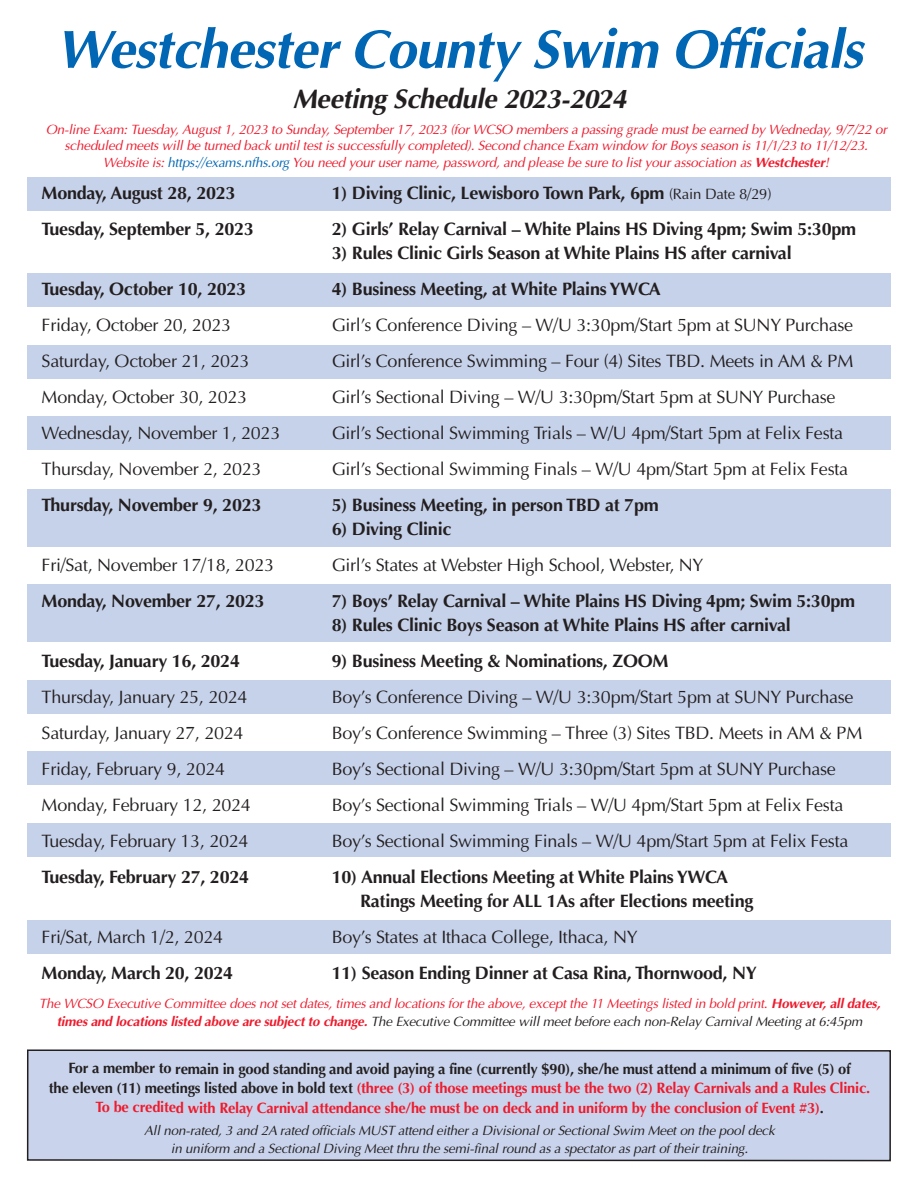
<style>
.page{position:relative;width:918px;height:1188px;background:#fff}
.page>*{position:absolute;margin:0;border:0;box-sizing:border-box;transform-origin:0 0}
.t1{font:italic 700 54px "Optima";letter-spacing:-.015em;color:#0166b3}
.t2{font:italic 700 27px "Optima";letter-spacing:-.015em;color:#231f20}
.t3{font:18px "Optima";letter-spacing:-.015em;color:#231f20}
.t4{font:700 18px/24px "Optima";letter-spacing:-.015em;color:#231f20}
.t5{font:700 15px/19.5px "Optima";letter-spacing:-.015em;color:#ee1b2d;text-align:center}
.t6{font:italic 13.5px/16.5px "Optima";letter-spacing:-.015em;color:#ee1b2d;text-align:center}
.t7{font:italic 13.5px/18px "Optima";letter-spacing:-.015em;color:#231f20;text-align:center}
.s1{color:#0166b3}
.s2{font-weight:700}
.s3{font-weight:400;font-size:15px}
.s4{color:#231f20}
</style>
<div class="page">
<div style="left:27px;top:921px;width:864px;height:33px;background:#c6d2ea"></div>
<div style="left:26px;top:1049px;width:865px;height:113px;background:#c9d4ec"></div>
<div style="left:27px;top:178px;width:864px;height:33px;background:#c6d2ea"></div>
<div style="left:27px;top:273px;width:864px;height:33px;background:#c6d2ea"></div>
<div style="left:27px;top:345px;width:864px;height:33px;background:#c6d2ea"></div>
<div style="left:27px;top:417px;width:864px;height:33px;background:#c6d2ea"></div>
<div style="left:27px;top:489px;width:864px;height:57px;background:#c6d2ea"></div>
<div style="left:27px;top:680px;width:864px;height:33px;background:#c6d2ea"></div>
<div style="left:27px;top:752px;width:864px;height:33px;background:#c6d2ea"></div>
<div style="left:27px;top:823px;width:864px;height:33px;background:#c6d2ea"></div>
<div style="left:27px;top:584px;width:864px;height:58px;background:#c6d2ea"></div>
<h1 class="t1" style="left:56px;top:17px;width:808px">Westchester County Swim Officials</h1>
<h2 class="t2" style="left:293px;top:83px;width:335px">Meeting Schedule 2023-2024</h2>
<p class="t6" style="left:46px;top:121px;width:843px">On-line Exam: Tuesday, August 1, 2023 to Sunday, September 17, 2023 (for WCSO members a passing grade must be earned by Wedneday, 9/7/22 or scheduled meets will be turned back until test is successfully completed). Second chance Exam window for Boys season is 11/1/23 to 11/12/23.<br>Website is: <span class="s1">https://exams.nfhs.org</span> You need your user name, password, and please be sure to list your association as <span class="s2">Westchester</span>!</p>
<p class="t4" style="left:42px;top:181px;width:195px">Monday, August 28, 2023</p>
<p class="t4" style="left:332px;top:181px;width:441px">1) Diving Clinic, Lewisboro Town Park, 6pm <span class="s3">(Rain Date 8/29)</span></p>
<p class="t4" style="left:42px;top:217px;width:214px">Tuesday, September 5, 2023</p>
<p class="t4" style="left:332px;top:217px;width:526px">2) Girls’ Relay Carnival – White Plains HS Diving 4pm; Swim 5:30pm</p>
<p class="t4" style="left:332px;top:241px;width:461px">3) Rules Clinic Girls Season at White Plains HS after carnival</p>
<p class="t4" style="left:42px;top:277px;width:206px">Tuesday, October 10, 2023</p>
<p class="t4" style="left:332px;top:277px;width:331px">4) Business Meeting, at White Plains YWCA</p>
<p class="t3" style="left:42px;top:314px;width:191px">Friday, October 20, 2023</p>
<p class="t3" style="left:332px;top:314px;width:523px">Girl’s Conference Diving – W/U 3:30pm/Start 5pm at SUNY Purchase</p>
<p class="t3" style="left:42px;top:350px;width:210px">Saturday, October 21, 2023</p>
<p class="t3" style="left:332px;top:350px;width:523px">Girl’s Conference Swimming – Four (4) Sites TBD. Meets in AM &amp; PM</p>
<p class="t3" style="left:42px;top:386px;width:207px">Monday, October 30, 2023</p>
<p class="t3" style="left:332px;top:386px;width:505px">Girl’s Sectional Diving – W/U 3:30pm/Start 5pm at SUNY Purchase</p>
<p class="t3" style="left:42px;top:422px;width:240px">Wednesday, November 1, 2023</p>
<p class="t3" style="left:332px;top:422px;width:513px">Girl’s Sectional Swimming Trials – W/U 4pm/Start 5pm at Felix Festa</p>
<p class="t3" style="left:42px;top:458px;width:222px">Thursday, November 2, 2023</p>
<p class="t3" style="left:332px;top:458px;width:518px">Girl’s Sectional Swimming Finals – W/U 4pm/Start 5pm at Felix Festa</p>
<p class="t4" style="left:42px;top:493px;width:221px">Thursday, November 9, 2023</p>
<p class="t4" style="left:332px;top:493px;width:328px">5) Business Meeting, in person TBD at 7pm</p>
<p class="t4" style="left:332px;top:517px;width:121px">6) Diving Clinic</p>
<p class="t3" style="left:42px;top:554px;width:234px">Fri/Sat, November 17/18, 2023</p>
<p class="t3" style="left:332px;top:554px;width:373px">Girl’s States at Webster High School, Webster, NY</p>
<p class="t4" style="left:42px;top:589px;width:224px">Monday, November 27, 2023</p>
<p class="t4" style="left:332px;top:589px;width:525px">7) Boys’ Relay Carnival – White Plains HS Diving 4pm; Swim 5:30pm</p>
<p class="t4" style="left:332px;top:613px;width:460px">8) Rules Clinic Boys Season at White Plains HS after carnival</p>
<p class="t4" style="left:42px;top:649px;width:200px">Tuesday, January 16, 2024</p>
<p class="t4" style="left:332px;top:649px;width:338px">9) Business Meeting &amp; Nominations, ZOOM</p>
<p class="t3" style="left:42px;top:686px;width:208px">Thursday, January 25, 2024</p>
<p class="t3" style="left:332px;top:686px;width:523px">Boy’s Conference Diving – W/U 3:30pm/Start 5pm at SUNY Purchase</p>
<p class="t3" style="left:42px;top:722px;width:204px">Saturday, January 27, 2024</p>
<p class="t3" style="left:332px;top:722px;width:532px">Boy’s Conference Swimming – Three (3) Sites TBD. Meets in AM &amp; PM</p>
<p class="t3" style="left:42px;top:758px;width:185px">Friday, February 9, 2024</p>
<p class="t3" style="left:332px;top:758px;width:506px">Boy’s Sectional Diving – W/U 3:30pm/Start 5pm at SUNY Purchase</p>
<p class="t3" style="left:42px;top:794px;width:211px">Monday, February 12, 2024</p>
<p class="t3" style="left:332px;top:794px;width:513px">Boy’s Sectional Swimming Trials – W/U 4pm/Start 5pm at Felix Festa</p>
<p class="t3" style="left:42px;top:830px;width:209px">Tuesday, February 13, 2024</p>
<p class="t3" style="left:332px;top:830px;width:518px">Boy’s Sectional Swimming Finals – W/U 4pm/Start 5pm at Felix Festa</p>
<p class="t4" style="left:42px;top:865px;width:209px">Tuesday, February 27, 2024</p>
<p class="t4" style="left:360px;top:865px;width:395px;text-indent:-28px">10) Annual Elections Meeting at White Plains YWCA<br>Ratings Meeting for ALL 1As after Elections meeting</p>
<p class="t3" style="left:42px;top:926px;width:183px">Fri/Sat, March 1/2, 2024</p>
<p class="t3" style="left:332px;top:926px;width:308px">Boy’s States at Ithaca College, Ithaca, NY</p>
<p class="t4" style="left:42px;top:961px;width:193px">Monday, March 20, 2024</p>
<p class="t4" style="left:332px;top:961px;width:427px">11) Season Ending Dinner at Casa Rina, Thornwood, NY</p>
<p class="t6" style="left:39px;top:994px;width:843px;line-height:18px">The WCSO Executive Committee does not set dates, times and locations for the above, except the 11 Meetings listed in bold print. <span class="s2">However, all dates, times and locations listed above are subject to change.</span> <span class="s4">The Executive Committee will meet before each non-Relay Carnival Meeting at 6:45pm</span></p>
<p class="t5" style="left:49px;top:1059px;width:823px"><span class="s4">For a member to remain in good standing and avoid paying a fine (currently $90), she/he must attend a minimum of five (5) of<br>the eleven (11) meetings listed above in bold text</span> (three (3) of those meetings must be the two (2) Relay Carnivals and a Rules Clinic.<br>To be credited with Relay Carnival attendance she/he must be on deck and in uniform by the conclusion of Event #3)<span class="s4">.</span></p>
<p class="t7" style="left:144px;top:1122px;width:632px">All non-rated, 3 and 2A rated officials MUST attend either a Divisional or Sectional Swim Meet on the pool deck in uniform and a Sectional Diving Meet thru the semi-final round as a spectator as part of their training.</p>
</div>
